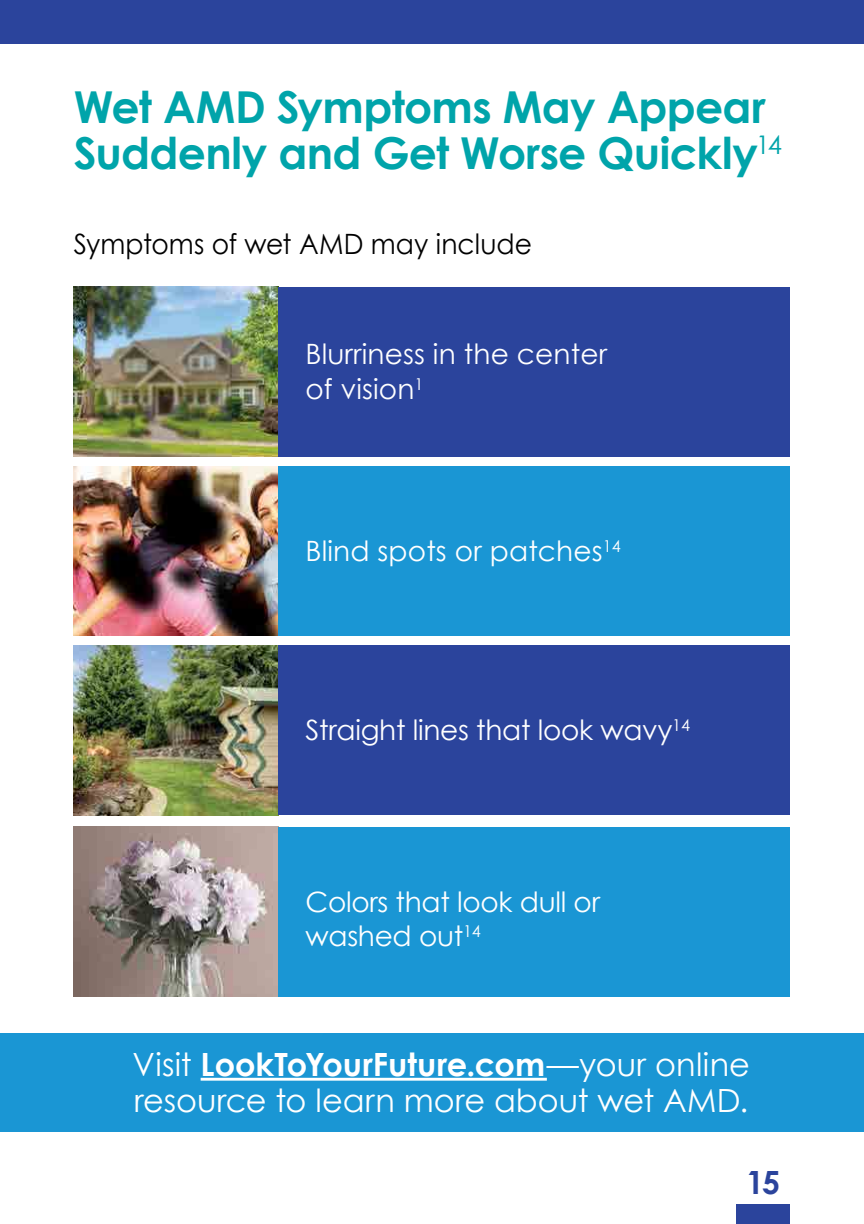
<style>
.page{position:relative;width:864px;height:1224px;background:#fff}
.page>*{position:absolute;margin:0;border:0;box-sizing:border-box;transform-origin:0 0}
.t1{font:700 44px/46px "Century Gothic";letter-spacing:-.015em;color:#00a4aa}
.t2{font:32px/36px "Century Gothic";color:#fff}
.t3{font:700 32px "Century Gothic";color:#2b449c}
.t4{font:28px/34.8px "Century Gothic";letter-spacing:-.01em;color:#fff}
.t5{font:28px "Century Gothic";color:#000;scale:.95 1}
.s1{font-weight:700}
</style>
<div class="page">
<div style="left:736px;top:1204px;width:54px;height:20px;background:#2b449c"></div>
<div style="left:0;top:0;width:864px;height:44px;background:#2b449c"></div>
<img style="left:74px;top:287px;width:205px;height:170px">
<img style="left:74px;top:645px;width:205px;height:170px">
<img style="left:74px;top:827px;width:205px;height:170px">
<img style="left:74px;top:466px;width:205px;height:170px">
<div style="left:1px;top:1033px;width:863px;height:99px;background:#1a96d4"></div>
<hr style="left:201px;top:1078px;width:346px;height:3px;background:#fff">
<div style="left:279px;top:287px;width:511px;height:170px;background:#2b449c"></div>
<div style="left:279px;top:645px;width:511px;height:170px;background:#2b449c"></div>
<div style="left:279px;top:827px;width:511px;height:170px;background:#1a96d4"></div>
<div style="left:279px;top:466px;width:511px;height:170px;background:#1a96d4"></div>
<h1 class="t1" style="left:74px;top:83px;width:710px">Wet AMD Symptoms May Appear<br>Suddenly and Get Worse Quickly<sup>14</sup></h1>
<p class="t5" style="left:74px;top:227px;width:484px">Symptoms of wet AMD may include</p>
<p class="t4" style="left:306px;top:336px;width:303px">Blurriness in the center of vision<sup>1</sup></p>
<p class="t4" style="left:306px;top:533px;width:317px">Blind spots or patches<sup>14</sup></p>
<p class="t4" style="left:306px;top:713px;width:386px">Straight lines that look wavy<sup>14</sup></p>
<p class="t4" style="left:306px;top:884px;width:296px">Colors that look dull or washed out<sup>14</sup></p>
<p class="t2" style="left:133px;top:1046px;width:619px">Visit <span class="s1">LookToYourFuture.com</span>—your online resource to learn more about wet AMD.</p>
<p class="t3" style="left:746px;top:1162px;width:36px">15</p>
</div>
